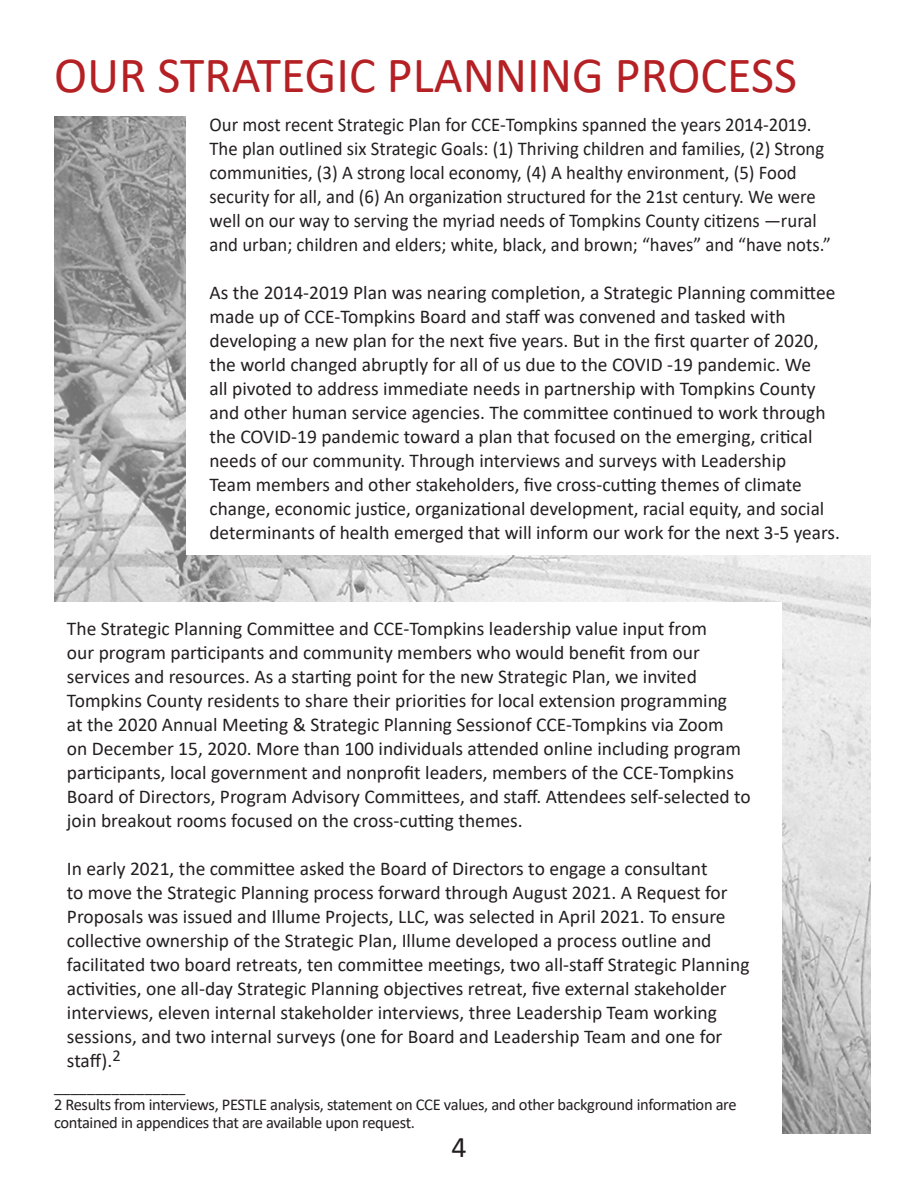
<style>
.page{position:relative;width:918px;height:1188px;background:#fff}
.page>*{position:absolute;margin:0;border:0;box-sizing:border-box;transform-origin:0 0}
.t1{font:51px "Calibri";color:#b52024}
.t2{font:30px "Calibri";color:#231f20}
.t3{font:19.5px/24px "Calibri";color:#231f20}
.t4{font:19.5px/24px "Calibri";color:#231f20;scale:.96 1}
.t5{font:16.5px/18px "Calibri";letter-spacing:-.02em;color:#231f20}
</style>
<div class="page">
<img style="left:54px;top:117px;width:816px;height:1017px">
<div style="left:37px;top:603px;width:745px;height:533px;background:#fff"></div>
<div style="left:186px;top:117px;width:700px;height:438px;background:#fff"></div>
<p class="t1" style="left:54px;top:40px;width:744px">OUR STRATEGIC PLANNING PROCESS</p>
<p class="t4" style="left:210px;top:112px;width:649px">Our most recent Strategic Plan for CCE-Tompkins spanned the years 2014-2019.<br>The plan outlined six Strategic Goals: (1) Thriving children and families, (2) Strong communities, (3) A strong local economy, (4) A healthy environment, (5) Food security for all, and (6) An organization structured for the 21st century. We were well on our way to serving the myriad needs of Tompkins County citizens —rural and urban; children and elders; white, black, and brown; “haves” and “have nots.”</p>
<p class="t3" style="left:210px;top:280px;width:632px">As the 2014-2019 Plan was nearing completion, a Strategic Planning committee made up of CCE-Tompkins Board and staff was convened and tasked with developing a new plan for the next five years. But in the first quarter of 2020, the world changed abruptly for all of us due to the COVID -19 pandemic. We<br>all pivoted to address immediate needs in partnership with Tompkins County and other human service agencies. The committee continued to work through the COVID-19 pandemic toward a plan that focused on the emerging, critical needs of our community. Through interviews and surveys with Leadership<br>Team members and other stakeholders, five cross-cutting themes of climate change, economic justice, organizational development, racial equity, and social determinants of health emerged that will inform our work for the next 3-5 years.</p>
<p class="t3" style="left:67px;top:616px;width:642px">The Strategic Planning Committee and CCE-Tompkins leadership value input from</p>
<p class="t3" style="left:67px;top:640px;width:685px">our program participants and community members who would benefit from our services and resources. As a starting point for the new Strategic Plan, we invited Tompkins County residents to share their priorities for local extension programming<br>at the 2020 Annual Meeting &amp; Strategic Planning Sessionof CCE-Tompkins via Zoom<br>on December 15, 2020. More than 100 individuals attended online including program participants, local government and nonprofit leaders, members of the CCE-Tompkins Board of Directors, Program Advisory Committees, and staff. Attendees self-selected to join breakout rooms focused on the cross-cutting themes.</p>
<p class="t3" style="left:67px;top:856px;width:684px">In early 2021, the committee asked the Board of Directors to engage a consultant<br>to move the Strategic Planning process forward through August 2021. A Request for Proposals was issued and Illume Projects, LLC, was selected in April 2021. To ensure collective ownership of the Strategic Plan, Illume developed a process outline and facilitated two board retreats, ten committee meetings, two all-staff Strategic Planning activities, one all-day Strategic Planning objectives retreat, five external stakeholder interviews, eleven internal stakeholder interviews, three Leadership Team working sessions, and two internal surveys (one for Board and Leadership Team and one for staff).<sup>2</sup></p>
<p class="t5" style="left:54px;top:1077px;width:133px">________________</p>
<p class="t5" style="left:54px;top:1095px;width:684px">2 Results from interviews, PESTLE analysis, statement on CCE values, and other background information are contained in appendices that are available upon request.</p>
<p class="t2" style="left:451px;top:1126px;width:17px">4</p>
</div>
